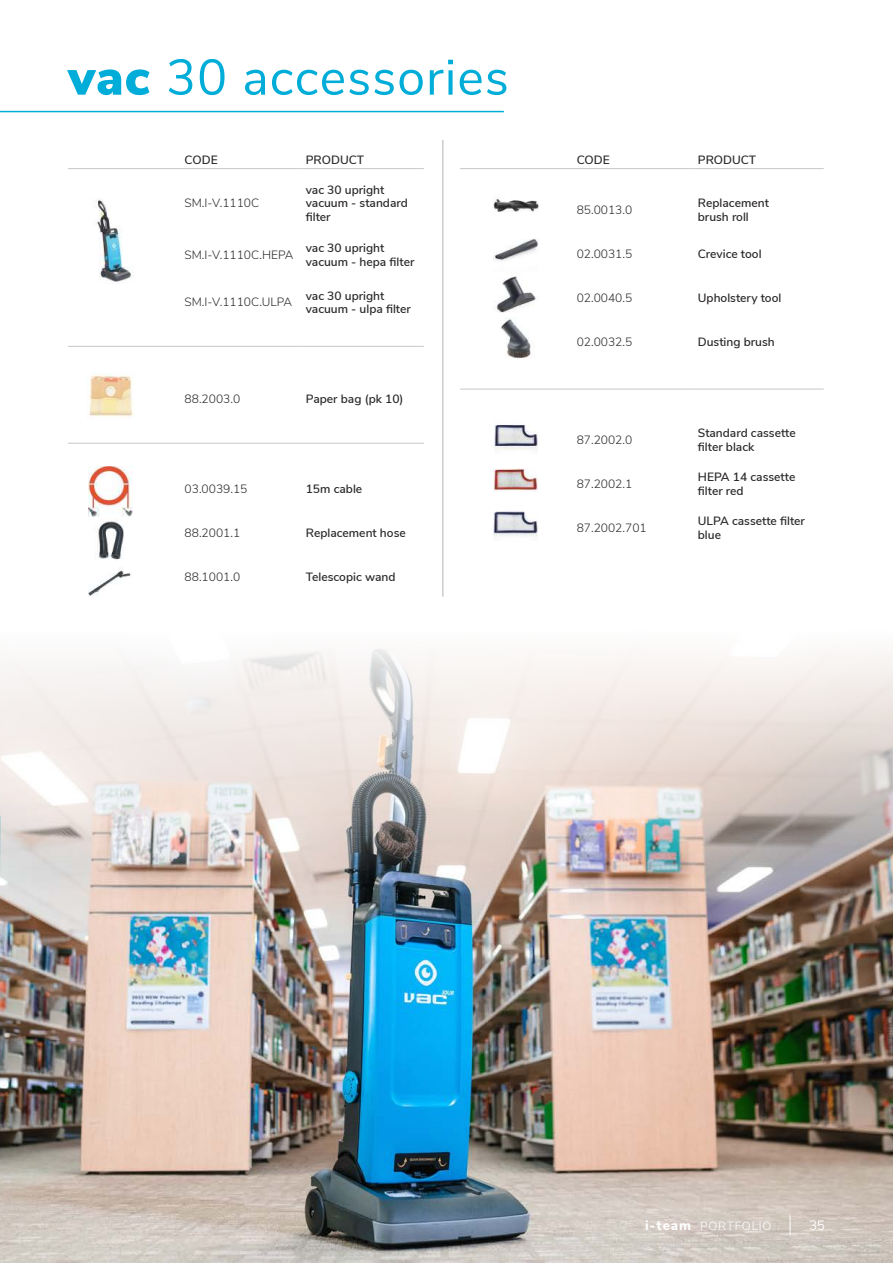
<style>
.page{position:relative;width:893px;height:1263px;background:#fff}
.page>*{position:absolute;margin:0;border:0;box-sizing:border-box;transform-origin:0 0}
.t1{font:50.1px "Nunito Sans";letter-spacing:.02em;color:#00add8}
.t2{font:600 12px/13.5px "Nunito Sans";color:#2b2829}
.t3{font:300 12px "Nunito Sans";color:#2b2829}
.t4{font:300 11.85px "Nunito Sans";letter-spacing:.07em;color:#fff}
.s1{font-weight:900}
.s2{font-weight:800;font-size:13.5px}
.s3{font-weight:200;font-size:22.5px}
.s4{font-weight:400;font-size:13.5px}
</style>
<div class="page">
<hr style="left:0;top:111px;width:504px;height:1px;background:#00add8">
<hr style="left:68px;top:168px;width:232px;height:1px;background:#c6c7c9">
<hr style="left:300px;top:168px;width:124px;height:1px;background:#c6c7c9">
<hr style="left:68px;top:346px;width:232px;height:1px;background:#c6c7c9">
<hr style="left:300px;top:346px;width:124px;height:1px;background:#c6c7c9">
<hr style="left:68px;top:443px;width:232px;height:1px;background:#c6c7c9">
<hr style="left:300px;top:443px;width:124px;height:1px;background:#c6c7c9">
<hr style="left:460px;top:168px;width:232px;height:1px;background:#c6c7c9">
<hr style="left:692px;top:168px;width:132px;height:1px;background:#c6c7c9">
<hr style="left:460px;top:389px;width:232px;height:1px;background:#c6c7c9">
<hr style="left:692px;top:389px;width:132px;height:1px;background:#c6c7c9">
<img style="left:96px;top:198px;width:38px;height:84px">
<img style="left:87px;top:372px;width:47px;height:45px">
<img style="left:89px;top:467px;width:43px;height:129px">
<img style="left:494px;top:199px;width:45px;height:160px">
<img style="left:494px;top:425px;width:43px;height:111px">
<img style="left:0;top:649px;width:893px;height:614px">
<hr style="left:442px;top:140px;width:1px;height:457px;background:#929497">
<h1 class="t1" style="left:68px;top:59px;width:442px"><span class="s1">vac</span> 30 accessories</h1>
<p class="t2" style="left:185px;top:154px;width:35px">CODE</p>
<p class="t2" style="left:306px;top:154px;width:60px">PRODUCT</p>
<p class="t3" style="left:185px;top:194px;width:76px">SM.I-V.1110C</p>
<p class="t2" style="left:306px;top:183px;width:104px">vac 30 upright vacuum - standard filter</p>
<p class="t3" style="left:185px;top:246px;width:110px">SM.I-V.1110C.HEPA</p>
<p class="t2" style="left:306px;top:242px;width:110px">vac 30 upright vacuum - hepa filter</p>
<p class="t3" style="left:185px;top:293px;width:109px">SM.I-V.1110C.ULPA</p>
<p class="t2" style="left:306px;top:289px;width:107px">vac 30 upright vacuum - ulpa filter</p>
<p class="t3" style="left:185px;top:394px;width:57px">88.2003.0</p>
<p class="t2" style="left:306px;top:393px;width:99px">Paper bag (pk 10)</p>
<p class="t3" style="left:185px;top:484px;width:64px">03.0039.15</p>
<p class="t2" style="left:306px;top:483px;width:58px">15m cable</p>
<p class="t3" style="left:185px;top:528px;width:57px">88.2001.1</p>
<p class="t2" style="left:306px;top:527px;width:102px">Replacement hose</p>
<p class="t3" style="left:185px;top:572px;width:57px">88.1001.0</p>
<p class="t2" style="left:306px;top:571px;width:91px">Telescopic wand</p>
<p class="t2" style="left:577px;top:154px;width:35px">CODE</p>
<p class="t2" style="left:698px;top:154px;width:60px">PRODUCT</p>
<p class="t3" style="left:577px;top:205px;width:57px">85.0013.0</p>
<p class="t2" style="left:698px;top:197px;width:73px">Replacement brush roll</p>
<p class="t3" style="left:577px;top:249px;width:57px">02.0031.5</p>
<p class="t2" style="left:698px;top:248px;width:65px">Crevice tool</p>
<p class="t3" style="left:577px;top:293px;width:57px">02.0040.5</p>
<p class="t2" style="left:698px;top:292px;width:85px">Upholstery tool</p>
<p class="t3" style="left:577px;top:337px;width:57px">02.0032.5</p>
<p class="t2" style="left:698px;top:336px;width:78px">Dusting brush</p>
<p class="t3" style="left:577px;top:435px;width:57px">87.2002.0</p>
<p class="t2" style="left:698px;top:427px;width:99px">Standard cassette filter black</p>
<p class="t3" style="left:577px;top:479px;width:57px">87.2002.1</p>
<p class="t2" style="left:698px;top:471px;width:99px">HEPA 14 cassette filter red</p>
<p class="t3" style="left:577px;top:523px;width:72px">87.2002.701</p>
<p class="t2" style="left:698px;top:514px;width:109px">ULPA cassette filter blue</p>
<p class="t4" style="left:645px;top:1221px;width:181px"><span class="s2">i-team</span> PORTFOLIO <span class="s3">|</span> <span class="s4">35</span></p>
</div>
